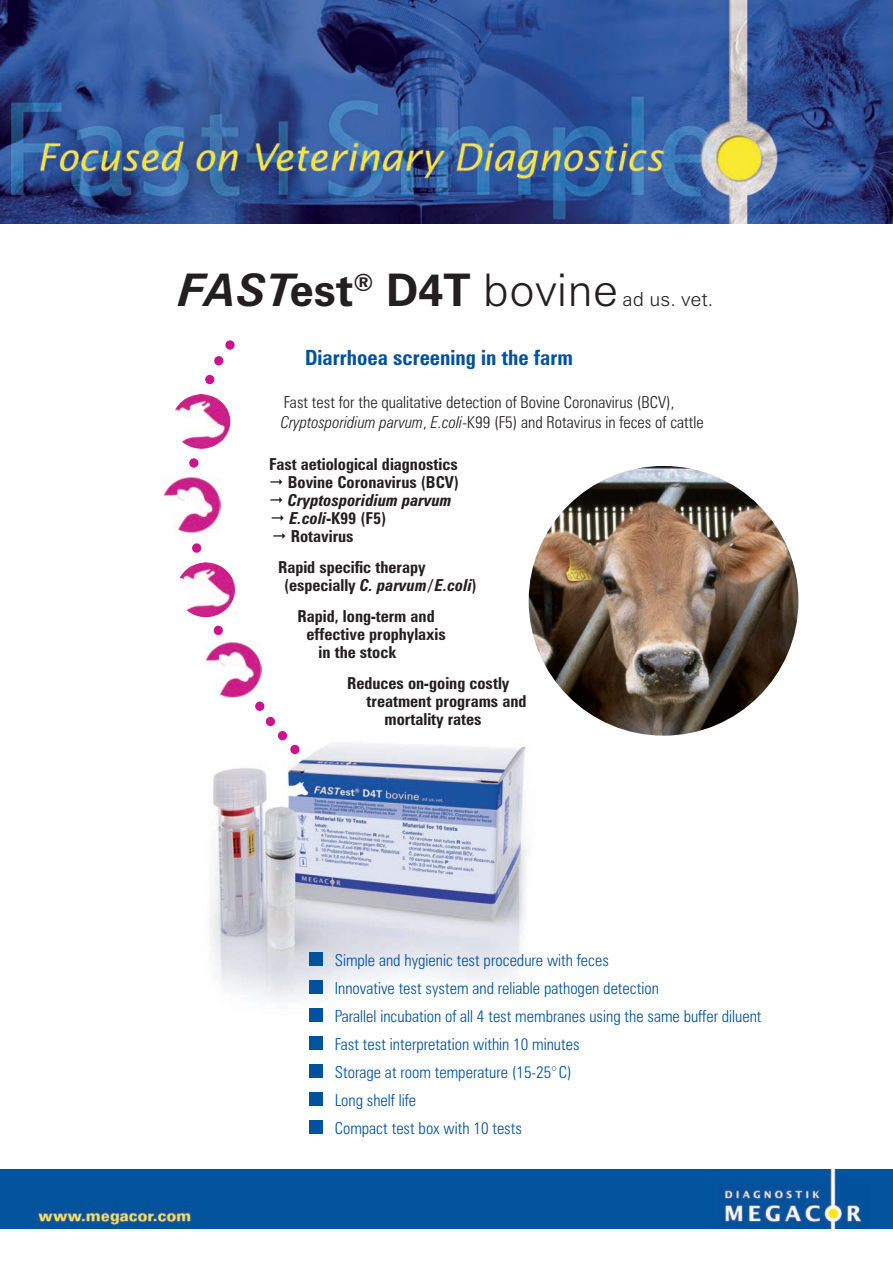
<style>
.page{position:relative;width:893px;height:1263px;background:#fff}
.page>*{position:absolute;margin:0;border:0;box-sizing:border-box;transform-origin:0 0}
.t1{font:700 45px "Zurich BT";color:#231f20}
.t2{font:700 condensed 21px "Zurich BT";color:#01529e}
.t3{font:300 19.5px "Zurich BT";color:#231f20}
.t4{font:300 condensed 16.5px/28px "Zurich BT";color:#01529e}
.t5{font:700 condensed 16.5px/18px "Zurich BT";color:#231f20;text-align:right}
.t6{font:300 condensed 16.5px/19.8px "Zurich BT";color:#231f20}
.t7{font:italic 700 condensed 16.5px/18px "Zurich BT";color:#231f20}
.s1{font-style:italic}
.s2{font-weight:300}
.s3{font-style:normal}
</style>
<div class="page">
<img style="left:210px;top:670px;width:317px;height:339px">
<img style="left:175px;top:394px;width:56px;height:55px">
<img style="left:179px;top:562px;width:56px;height:55px">
<img style="left:529px;top:466px;width:269px;height:270px;border-radius:135px">
<img style="left:205px;top:642px;width:56px;height:55px">
<img style="left:163px;top:478px;width:57px;height:54px">
<div style="left:255px;top:702px;width:9px;height:9px;background:#ce118c;border-radius:50%"></div>
<div style="left:266px;top:717px;width:9px;height:9px;background:#ce118c;border-radius:50%"></div>
<div style="left:278px;top:731px;width:9px;height:9px;background:#ce118c;border-radius:50%"></div>
<div style="left:290px;top:745px;width:9px;height:9px;background:#ce118c;border-radius:50%"></div>
<div style="left:214px;top:626px;width:9px;height:9px;background:#ce118c;border-radius:50%"></div>
<div style="left:192px;top:543px;width:9px;height:10px;background:#ce118c;border-radius:50%"></div>
<div style="left:189px;top:458px;width:9px;height:10px;background:#ce118c;border-radius:50%"></div>
<div style="left:205px;top:375px;width:9px;height:9px;background:#ce118c;border-radius:50%"></div>
<div style="left:214px;top:356px;width:9px;height:9px;background:#ce118c;border-radius:50%"></div>
<svg style="left:225px;top:340px;width:10px;height:10px"></svg>
<img style="left:0;top:0;width:893px;height:224px">
<img style="left:0;top:1169px;width:893px;height:60px">
<div style="left:309px;top:953px;width:14px;height:13px;background:#01529e"></div>
<div style="left:309px;top:981px;width:14px;height:13px;background:#01529e"></div>
<div style="left:309px;top:1009px;width:14px;height:13px;background:#01529e"></div>
<div style="left:309px;top:1037px;width:14px;height:13px;background:#01529e"></div>
<div style="left:309px;top:1065px;width:14px;height:13px;background:#01529e"></div>
<div style="left:309px;top:1093px;width:14px;height:13px;background:#01529e"></div>
<div style="left:309px;top:1121px;width:14px;height:13px;background:#01529e"></div>
<h1 class="t1" style="left:179px;top:262px;width:440px"><span class="s1">FAST</span>est<sup>®</sup> D4T <span class="s2">bovine</span></h1>
<p class="t3" style="left:623px;top:287px;width:92px">ad us. vet.</p>
<p class="t2" style="left:305px;top:350px;width:270px">Diarrhoea screening in the farm</p>
<p class="t6" style="left:281px;top:392px;width:425px">Fast test for the qualitative detection of Bovine Coronavirus (BCV),<br><span class="s1">Cryptosporidium parvum</span>, <span class="s1">E.coli</span>-K99 (F5) and Rotavirus in feces of cattle</p>
<p class="t5" style="left:269px;top:457px;width:191px">Fast aetiological diagnostics<br>Bovine Coronavirus (BCV)</p>
<p class="t7" style="left:288px;top:491px;width:165px">Cryptosporidium parvum<br>E.coli<span class="s3">-K99 (F5)<br>Rotavirus</span></p>
<p class="t5" style="left:284px;top:560px;width:194px;text-align:left;text-indent:-6px">Rapid specific therapy (especially <span class="s1">C. parvum/E.coli</span>)</p>
<p class="t5" style="left:298px;top:608px;width:139px">Rapid, long-term and</p>
<p class="t5" style="left:307px;top:626px;width:141px">effective prophylaxis</p>
<p class="t5" style="left:319px;top:644px;width:79px">in the stock</p>
<p class="t5" style="left:347px;top:675px;width:164px">Reduces on-going costly</p>
<p class="t5" style="left:367px;top:693px;width:161px">treatment programs and</p>
<p class="t5" style="left:385px;top:711px;width:99px">mortality rates</p>
<p class="t4" style="left:335px;top:946px;width:428px">Simple and hygienic test procedure with feces<br>Innovative test system and reliable pathogen detection<br>Parallel incubation of all 4 test membranes using the same buffer diluent Fast test interpretation within 10 minutes<br>Storage at room temperature (15-25° C)<br>Long shelf life<br>Compact test box with 10 tests</p>
</div>
